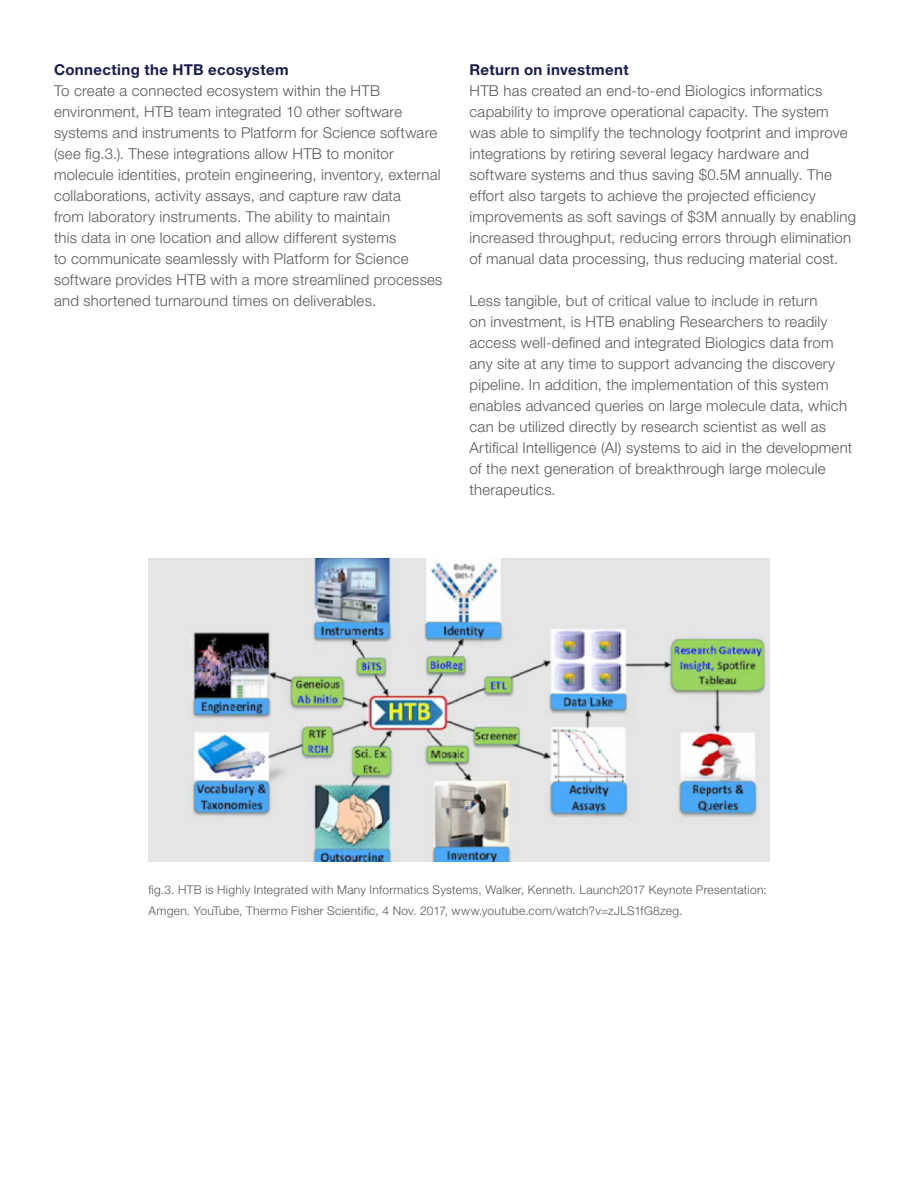
<style>
.page{position:relative;width:918px;height:1188px;background:#fff}
.page>*{position:absolute;margin:0;border:0;box-sizing:border-box;transform-origin:0 0}
.Body_Copy{font:300 15px/21px "Helvetica Neue LT Pro";letter-spacing:.015em;color:#57585a}
.Content_Subhead{font:700 15px "Helvetica Neue LT Pro";letter-spacing:.025em;color:#1a1d4c}
.Body_Copy-2{font:300 12px/21px "Helvetica Neue LT Pro";letter-spacing:.025em;color:#57585a}
</style>
<div class="page">
<img style="left:148px;top:558px;width:622px;height:304px">
<p class="Content_Subhead" style="left:54px;top:60px;width:236px">Connecting the HTB ecosystem</p>
<p class="Body_Copy" style="left:54px;top:80px;width:390px">To create a connected ecosystem within the HTB environment, HTB team integrated 10 other software systems and instruments to Platform for Science software (see fig.3.). These integrations allow HTB to monitor molecule identities, protein engineering, inventory, external collaborations, activity assays, and capture raw data<br>from laboratory instruments. The ability to maintain<br>this data in one location and allow different systems<br>to communicate seamlessly with Platform for Science software provides HTB with a more streamlined processes and shortened turnaround times on deliverables.</p>
<p class="Content_Subhead" style="left:470px;top:60px;width:161px">Return on investment</p>
<p class="Body_Copy" style="left:470px;top:80px;width:388px">HTB has created an end-to-end Biologics informatics capability to improve operational capacity. The system was able to simplify the technology footprint and improve integrations by retiring several legacy hardware and software systems and thus saving $0.5M annually. The effort also targets to achieve the projected efficiency improvements as soft savings of $3M annually by enabling increased throughput, reducing errors through elimination of manual data processing, thus reducing material cost.</p>
<p class="Body_Copy" style="left:470px;top:290px;width:384px">Less tangible, but of critical value to include in return<br>on investment, is HTB enabling Researchers to readily access well-defined and integrated Biologics data from any site at any time to support advancing the discovery pipeline. In addition, the implementation of this system enables advanced queries on large molecule data, which can be utilized directly by research scientist as well as Artifical Intelligence (AI) systems to aid in the development of the next generation of breakthrough large molecule therapeutics.</p>
<p class="Body_Copy-2" style="left:148px;top:879px;width:620px">fig.3. HTB is Highly Integrated with Many Informatics Systems, Walker, Kenneth. Launch2017 Keynote Presentation:<br>Amgen. YouTube, Thermo Fisher Scientific, 4 Nov. 2017, www.youtube.com/watch?v=zJLS1fG8zeg.</p>
</div>
